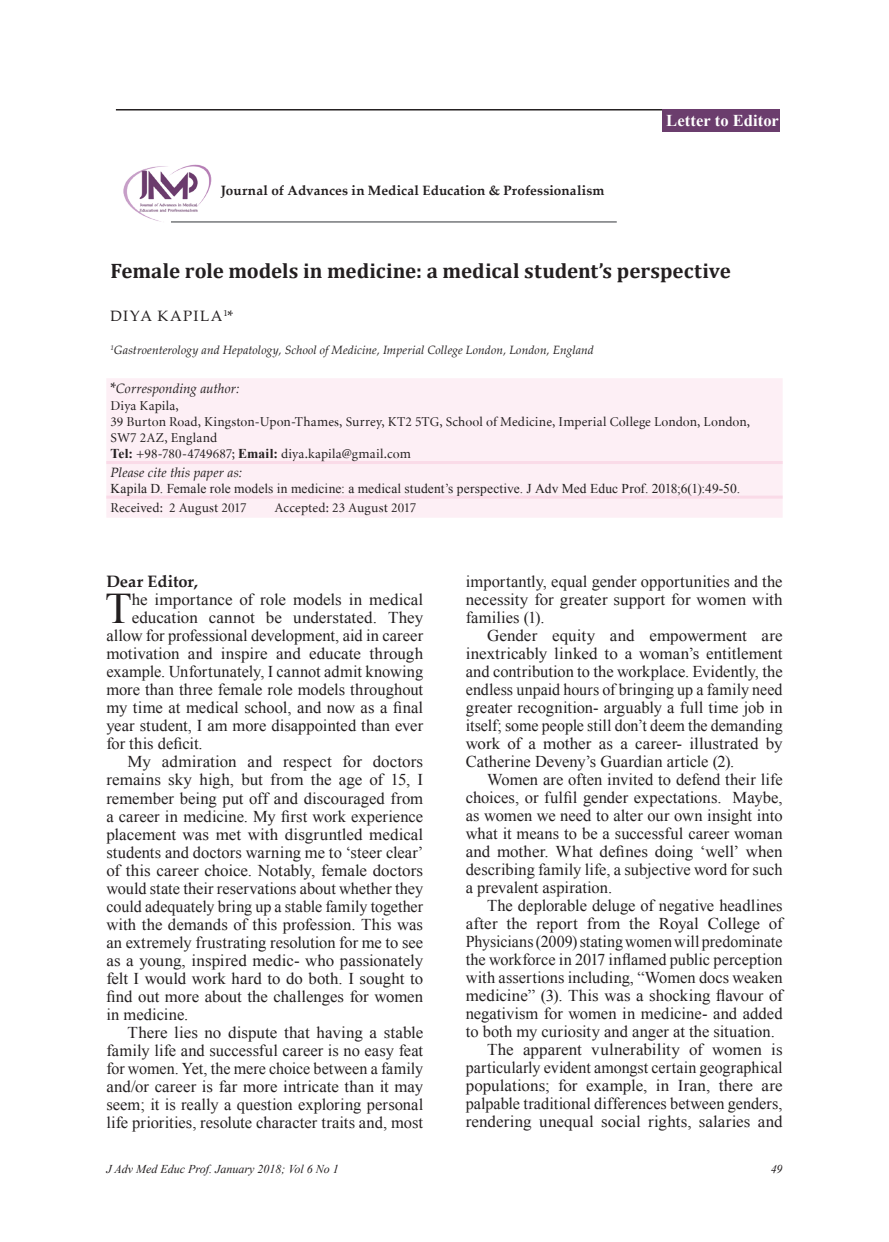
<style>
.page{position:relative;width:889px;height:1242px;background:#fff}
.page>*{position:absolute;margin:0;border:0;box-sizing:border-box;transform-origin:0 0}
.t1{font:43.65px "Times New Roman";color:#231f20}
.t2{font:700 21px "Cambria";color:#231f20}
.t3{font:16.5px/18px "Times New Roman";color:#231f20;text-align:justify}
.t4{font:700 16.5px "Times New Roman";letter-spacing:.005em;color:#fff}
.t5{font:700 16.5px "Palatino Linotype";color:#231f20}
.t6{font:15px "Palatino Linotype";letter-spacing:.1em;color:#231f20}
.t7{font:13.5px/16.2px "Minion Cyrillic";letter-spacing:.01em;color:#231f20}
.t8{font:13.5px "Times New Roman";letter-spacing:.005em;color:#231f20}
.t9{font:700 13.5px "Palatino Linotype";letter-spacing:.01em;color:#231f20}
.t10{font:italic 13.5px "Palatino Linotype";letter-spacing:.005em;color:#231f20}
.t11{font:italic 12px "Palatino Linotype";letter-spacing:.01em;color:#231f20}
.t12{font:italic 12px "Times New Roman";color:#231f20}
.s1{font-style:normal;font-size:15px}
.s2{font-family:"Times New Roman";font-weight:700}
</style>
<div class="page">
<div style="left:106px;top:378px;width:676px;height:140px;background:#fdeff5"></div>
<hr style="left:106px;top:495px;width:676px;height:3px;background:#fadbe8">
<hr style="left:106px;top:461px;width:676px;height:3px;background:#fadbe8">
<hr style="left:116px;top:109px;width:546px;height:1px;background:#231f20">
<hr style="left:171px;top:221px;width:446px;height:2px;background:#76787b">
<img style="left:123px;top:164px;width:88px;height:59px">
<div style="left:662px;top:109px;width:117px;height:23px;background:#6b3d6d"></div>
<p class="t9" style="left:221px;top:181px;width:385px">Journal of Advances in Medical Education &amp; Professionalism</p>
<p class="t4" style="left:666px;top:109px;width:114px">Letter to Editor</p>
<p class="t2" style="left:111px;top:256px;width:622px">Female role models in medicine: a medical student’s perspective</p>
<p class="t6" style="left:111px;top:305px;width:124px">DIYA KAPILA<sup>1</sup>*</p>
<p class="t11" style="left:111px;top:341px;width:485px"><sup>1</sup>Gastroenterology and Hepatology, School of Medicine, Imperial College London, London, England</p>
<p class="t10" style="left:111px;top:379px;width:130px"><span class="s1">*</span>Corresponding author:</p>
<p class="t7" style="left:111px;top:397px;width:641px">Diya Kapila,<br>39 Burton Road, Kingston-Upon-Thames, Surrey, KT2 5TG, School of Medicine, Imperial College London, London, SW7 2AZ, England<br><span class="s2">Tel:</span> +98-780-4749687; <span class="s2">Email:</span> diya.kapila@gmail.com</p>
<p class="t10" style="left:111px;top:462px;width:133px">Please cite this paper as:</p>
<p class="t8" style="left:111px;top:479px;width:631px">Kapila D. Female role models in medicine: a medical student’s perspective. J Adv Med Educ Prof. 2018;6(1):49-50.</p>
<p class="t7" style="left:111px;top:499px;width:138px">Received: 2 August 2017</p>
<p class="t7" style="left:275px;top:499px;width:143px">Accepted: 23 August 2017</p>
<p class="t5" style="left:106px;top:570px;width:93px">Dear Editor,</p>
<h1 class="t1" style="left:105px;top:578px;width:28px">T</h1>
<p class="t3" style="left:132px;top:590px;width:293px">he importance of role models in medical</p>
<p class="t3" style="left:132px;top:608px;width:293px">education cannot be understated. They</p>
<p class="t3" style="left:106px;top:626px;width:318px">allow for professional development, aid in career</p>
<p class="t3" style="left:106px;top:644px;width:318px">motivation and inspire and educate through</p>
<p class="t3" style="left:106px;top:662px;width:318px">example. Unfortunately, I cannot admit knowing</p>
<p class="t3" style="left:106px;top:680px;width:318px">more than three female role models throughout</p>
<p class="t3" style="left:106px;top:698px;width:318px">my time at medical school, and now as a final</p>
<p class="t3" style="left:106px;top:716px;width:318px">year student, I am more disappointed than ever</p>
<p class="t3" style="left:106px;top:734px;width:98px">for this deficit.</p>
<p class="t3" style="left:128px;top:752px;width:297px">My admiration and respect for doctors</p>
<p class="t3" style="left:106px;top:770px;width:318px">remains sky high, but from the age of 15, I</p>
<p class="t3" style="left:106px;top:788px;width:318px">remember being put off and discouraged from</p>
<p class="t3" style="left:106px;top:806px;width:318px">a career in medicine. My first work experience</p>
<p class="t3" style="left:106px;top:824px;width:318px">placement was met with disgruntled medical</p>
<p class="t3" style="left:106px;top:842px;width:318px">students and doctors warning me to ‘steer clear’</p>
<p class="t3" style="left:106px;top:860px;width:318px">of this career choice. Notably, female doctors</p>
<p class="t3" style="left:106px;top:878px;width:318px">would state their reservations about whether they</p>
<p class="t3" style="left:106px;top:896px;width:318px">could adequately bring up a stable family together</p>
<p class="t3" style="left:106px;top:914px;width:318px">with the demands of this profession. This was</p>
<p class="t3" style="left:106px;top:932px;width:318px">an extremely frustrating resolution for me to see</p>
<p class="t3" style="left:106px;top:950px;width:318px">as a young, inspired medic- who passionately</p>
<p class="t3" style="left:106px;top:968px;width:318px">felt I would work hard to do both. I sought to</p>
<p class="t3" style="left:106px;top:986px;width:318px">find out more about the challenges for women</p>
<p class="t3" style="left:106px;top:1004px;width:83px">in medicine.</p>
<p class="t3" style="left:128px;top:1022px;width:297px">There lies no dispute that having a stable</p>
<p class="t3" style="left:106px;top:1040px;width:318px">family life and successful career is no easy feat</p>
<p class="t3" style="left:106px;top:1058px;width:318px">for women. Yet, the mere choice between a family</p>
<p class="t3" style="left:106px;top:1076px;width:318px">and/or career is far more intricate than it may</p>
<p class="t3" style="left:106px;top:1094px;width:318px">seem; it is really a question exploring personal</p>
<p class="t3" style="left:106px;top:1112px;width:318px">life priorities, resolute character traits and, most</p>
<p class="t3" style="left:466px;top:572px;width:318px">importantly, equal gender opportunities and the necessity for greater support for women with families (1).</p>
<p class="t3" style="left:466px;top:626px;width:318px;text-indent:21px">Gender equity and empowerment are inextricably linked to a woman’s entitlement and contribution to the workplace. Evidently, the endless unpaid hours of bringing up a family need greater recognition- arguably a full time job in itself; some people still don’t deem the demanding work of a mother as a career- illustrated by Catherine Deveny’s Guardian article (2).</p>
<p class="t3" style="left:466px;top:770px;width:318px;text-indent:21px">Women are often invited to defend their life choices, or fulfil gender expectations. Maybe, as women we need to alter our own insight into what it means to be a successful career woman and mother. What defines doing ‘well’ when describing family life, a subjective word for such a prevalent aspiration.</p>
<p class="t3" style="left:487px;top:896px;width:297px">The deplorable deluge of negative headlines</p>
<p class="t3" style="left:466px;top:914px;width:318px">after the report from the Royal College of</p>
<p class="t3" style="left:466px;top:932px;width:318px">Physicians (2009) stating women will predominate</p>
<p class="t3" style="left:466px;top:950px;width:318px">the workforce in 2017 inflamed public perception</p>
<p class="t3" style="left:466px;top:968px;width:318px">with assertions including, “Women docs weaken</p>
<p class="t3" style="left:466px;top:986px;width:318px">medicine” (3). This was a shocking flavour of</p>
<p class="t3" style="left:466px;top:1004px;width:318px">negativism for women in medicine- and added</p>
<p class="t3" style="left:466px;top:1022px;width:310px">to both my curiosity and anger at the situation.</p>
<p class="t3" style="left:487px;top:1040px;width:297px">The apparent vulnerability of women is</p>
<p class="t3" style="left:466px;top:1058px;width:318px">particularly evident amongst certain geographical</p>
<p class="t3" style="left:466px;top:1076px;width:318px">populations; for example, in Iran, there are</p>
<p class="t3" style="left:466px;top:1094px;width:318px">palpable traditional differences between genders,</p>
<p class="t3" style="left:466px;top:1112px;width:318px">rendering unequal social rights, salaries and</p>
<p class="t12" style="left:106px;top:1160px;width:234px">J Adv Med Educ Prof. January 2018; Vol 6 No 1</p>
<p class="t12" style="left:770px;top:1160px;width:13px">49</p>
</div>
